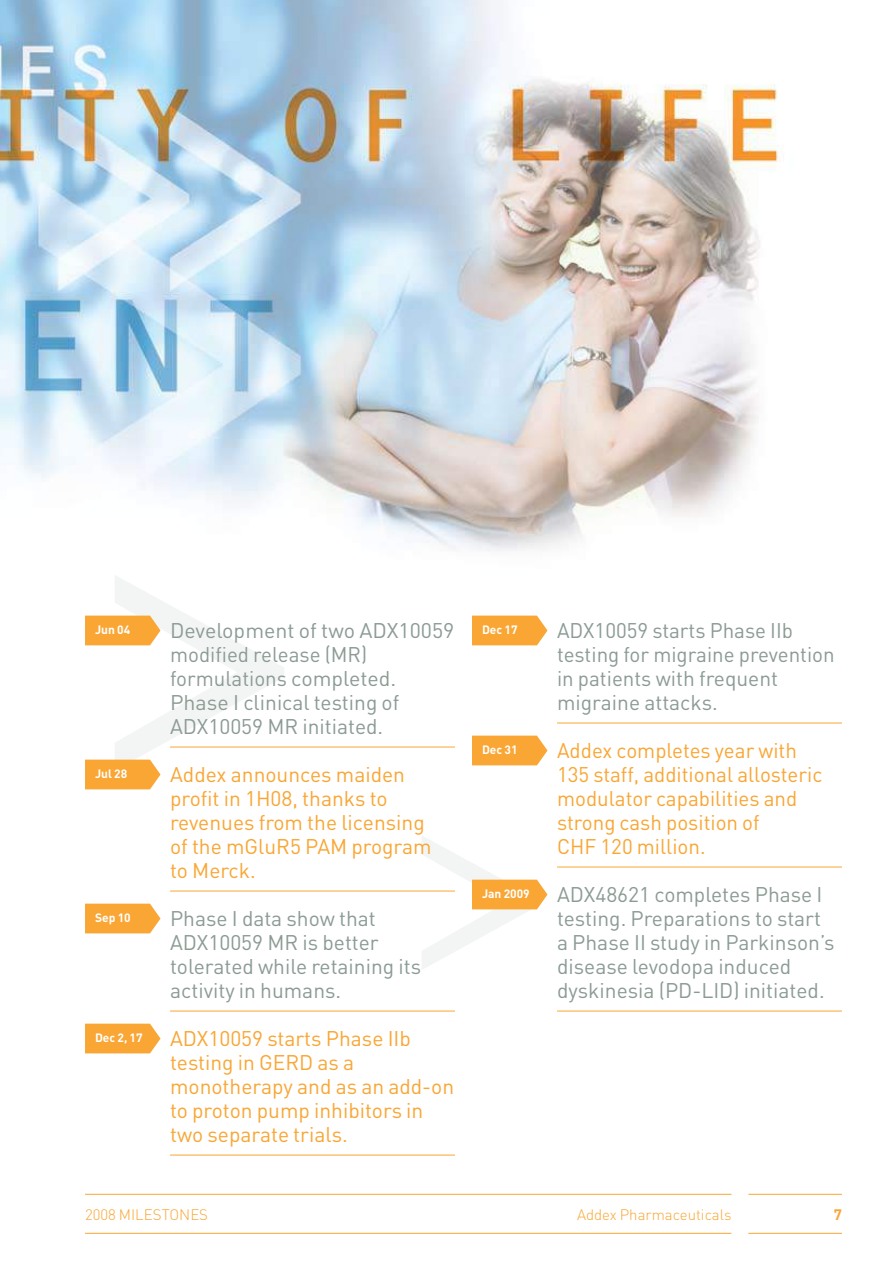
<style>
.page{position:relative;width:893px;height:1263px;background:#fff}
.page>*{position:absolute;margin:0;border:0;box-sizing:border-box;transform-origin:0 0}
.t1{font:435px "Avance";color:#f3f5f4}
.t2{font:21px/24px "DIN";color:#8b9b93}
.t3{font:21px/24px "DIN";color:#f9a634}
.t4{font:300 15px "DIN";color:#f9a634}
.t5{font:700 15px "DIN";color:#f9a634}
.t6{font:700 12px "DIN";color:#fff}
</style>
<div class="page">
<img style="left:0;top:0;width:778px;height:551px">
<hr style="left:170px;top:747px;width:285px;height:1px;background:#f9a634">
<hr style="left:170px;top:891px;width:285px;height:1px;background:#f9a634">
<hr style="left:170px;top:1011px;width:285px;height:1px;background:#f9a634">
<hr style="left:170px;top:1155px;width:285px;height:1px;background:#f9a634">
<svg style="left:85px;top:616px;width:76px;height:29px;background:#f9ac43"></svg>
<svg style="left:85px;top:760px;width:76px;height:29px;background:#f9ac43"></svg>
<svg style="left:85px;top:904px;width:76px;height:29px;background:#f9ac43"></svg>
<svg style="left:85px;top:1024px;width:76px;height:29px;background:#f9ac43"></svg>
<hr style="left:557px;top:723px;width:285px;height:1px;background:#f9a634">
<hr style="left:557px;top:867px;width:285px;height:1px;background:#f9a634">
<hr style="left:557px;top:1011px;width:285px;height:1px;background:#f9a634">
<div style="left:472px;top:616px;width:75px;height:29px;background:#f9a634"></div>
<div style="left:472px;top:736px;width:75px;height:29px;background:#f9a634"></div>
<div style="left:472px;top:880px;width:75px;height:29px;background:#f9a634"></div>
<hr style="left:85px;top:1194px;width:646px;height:1px;background:#f9a634">
<hr style="left:85px;top:1233px;width:646px;height:1px;background:#f9a634">
<hr style="left:748px;top:1194px;width:94px;height:1px;background:#f9a634">
<hr style="left:748px;top:1233px;width:94px;height:1px;background:#f9a634">
<h1 class="t1" style="left:91px;top:412px;width:219px">&gt;</h1>
<p class="t6" style="left:95px;top:622px;width:37px">Jun 04</p>
<p class="t2" style="left:170px;top:618px;width:286px">Development of two ADX10059 modified release (MR) formulations completed.<br>Phase I clinical testing of<br>ADX10059 MR initiated.</p>
<p class="t6" style="left:95px;top:766px;width:34px">Jul 28</p>
<p class="t3" style="left:170px;top:762px;width:263px">Addex announces maiden profit in 1H08, thanks to revenues from the licensing of the mGluR5 PAM program to Merck.</p>
<p class="t6" style="left:95px;top:910px;width:37px">Sep 10</p>
<p class="t2" style="left:170px;top:906px;width:252px">Phase I data show that<br>ADX10059 MR is better tolerated while retaining its activity in humans.</p>
<p class="t6" style="left:95px;top:1030px;width:49px">Dec 2, 17</p>
<p class="t3" style="left:170px;top:1026px;width:286px">ADX10059 starts Phase IIb testing in GERD as a monotherapy and as an add-on to proton pump inhibitors in two separate trials.</p>
<p class="t6" style="left:482px;top:622px;width:37px">Dec 17</p>
<p class="t2" style="left:557px;top:618px;width:279px">ADX10059 starts Phase IIb testing for migraine prevention in patients with frequent migraine attacks.</p>
<p class="t6" style="left:482px;top:742px;width:37px">Dec 31</p>
<p class="t3" style="left:557px;top:738px;width:267px">Addex completes year with<br>135 staff, additional allosteric modulator capabilities and strong cash position of<br>CHF 120 million.</p>
<p class="t6" style="left:482px;top:886px;width:49px">Jan 2009</p>
<p class="t2" style="left:557px;top:882px;width:279px">ADX48621 completes Phase I testing. Preparations to start a Phase II study in Parkinson’s disease levodopa induced dyskinesia (PD-LID) initiated.</p>
<p class="t4" style="left:85px;top:1205px;width:44px">2008 Milestones</p>
<p class="t4" style="left:577px;top:1205px;width:156px">Addex Pharmaceuticals</p>
<p class="t5" style="left:834px;top:1205px;width:10px">7</p>
</div>
